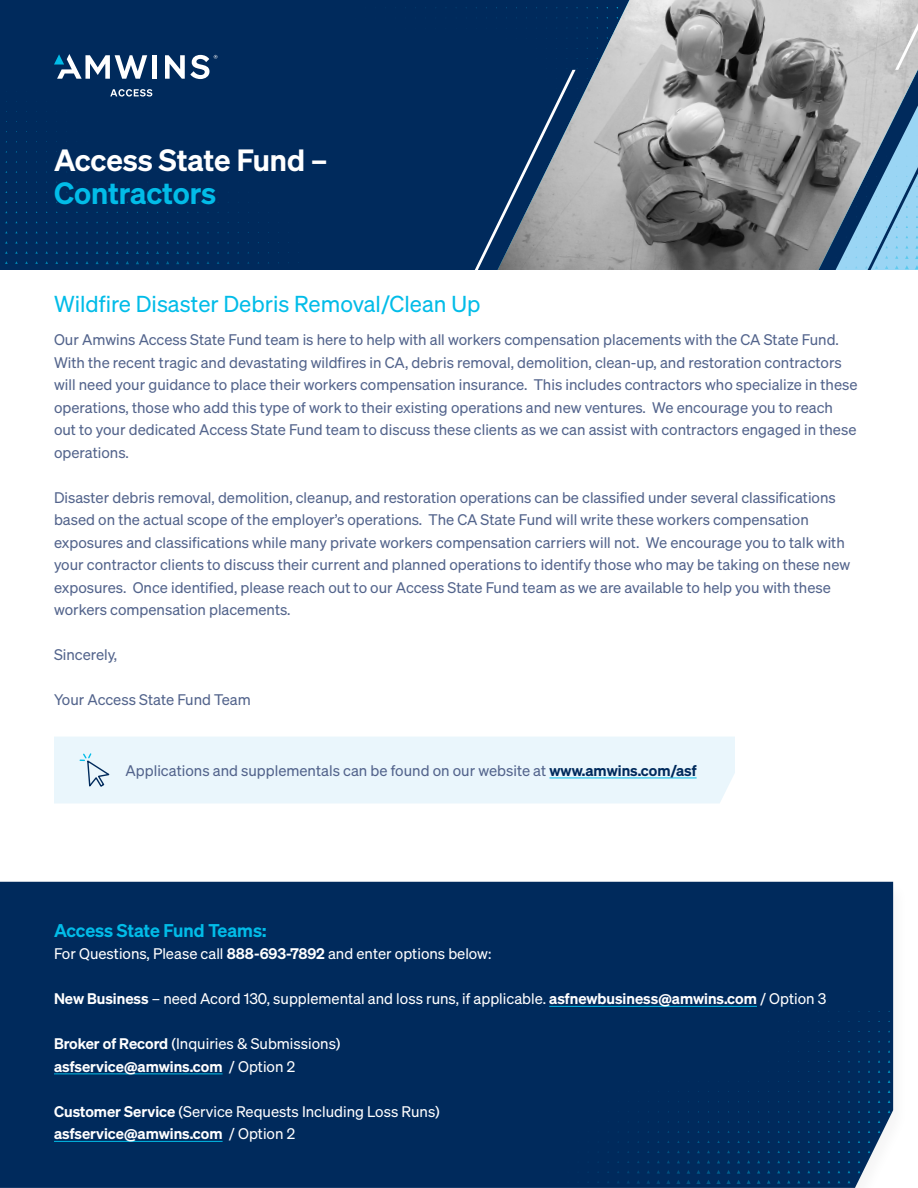
<style>
.page{position:relative;width:918px;height:1188px;background:#fff}
.page>*{position:absolute;margin:0;border:0;box-sizing:border-box;transform-origin:0 0}
.t1{font:600 30px "Sohne";color:#fff}
.t2{font:600 30px "Sohne";color:#02bce8}
.t3{font:22.5px "Sohne Buch";color:#02bce8}
.t4{font:600 18px "Sohne";color:#02bce8}
.t5{font:15px/22.5px "Sohne Buch";color:#53648c}
.t6{font:15px "Sohne Buch";color:#fff}
.t7{font:600 15px "Sohne";color:#fff}
.s1{font-family:"Sohne";font-weight:600;color:#002a5c}
.s2{font-family:"Sohne";font-weight:600}
.s3{font-family:"Sohne Buch";font-weight:400}
</style>
<div class="page">
<div style="left:54px;top:737px;width:681px;height:67px;background:#eaf6fc"></div>
<div style="left:0;top:0;width:918px;height:270px;background:#002a5c"></div>
<svg style="left:115px;top:55px;width:32px;height:24px"></svg>
<div style="left:152px;top:55px;width:5px;height:24px;background:#fff"></div>
<svg style="left:54px;top:54px;width:56px;height:25px"></svg>
<svg style="left:110px;top:89px;width:42px;height:8px"></svg>
<svg style="left:165px;top:55px;width:52px;height:24px"></svg>
<img style="left:506px;top:0;width:412px;height:270px">
<svg style="left:475px;top:68px;width:101px;height:202px"></svg>
<svg style="left:895px;top:23px;width:23px;height:47px"></svg>
<svg style="left:836px;top:105px;width:82px;height:165px"></svg>
<div style="left:0;top:879px;width:909px;height:309px;background:#231f20;opacity:.05"></div>
<div style="left:0;top:882px;width:893px;height:306px;background:#002a5c"></div>
<svg style="left:657px;top:1170px;width:3px;height:4px"></svg>
<svg style="left:667px;top:1170px;width:3px;height:4px"></svg>
<svg style="left:677px;top:1170px;width:3px;height:4px"></svg>
<svg style="left:687px;top:1170px;width:3px;height:4px"></svg>
<svg style="left:697px;top:1170px;width:3px;height:4px"></svg>
<svg style="left:707px;top:1170px;width:3px;height:4px"></svg>
<svg style="left:717px;top:1170px;width:3px;height:4px"></svg>
<svg style="left:727px;top:1170px;width:3px;height:4px"></svg>
<svg style="left:737px;top:1170px;width:3px;height:4px"></svg>
<svg style="left:747px;top:1170px;width:3px;height:4px"></svg>
<svg style="left:757px;top:1170px;width:3px;height:4px"></svg>
<svg style="left:627px;top:1180px;width:3px;height:4px"></svg>
<svg style="left:637px;top:1180px;width:3px;height:4px"></svg>
<svg style="left:646px;top:1180px;width:4px;height:4px"></svg>
<svg style="left:656px;top:1180px;width:4px;height:4px"></svg>
<svg style="left:666px;top:1180px;width:4px;height:4px"></svg>
<svg style="left:676px;top:1180px;width:4px;height:4px"></svg>
<svg style="left:686px;top:1180px;width:45px;height:4px"></svg>
<svg style="left:737px;top:1180px;width:4px;height:4px"></svg>
<svg style="left:747px;top:1180px;width:4px;height:4px"></svg>
<svg style="left:757px;top:1180px;width:4px;height:4px"></svg>
<svg style="left:767px;top:1180px;width:4px;height:4px"></svg>
<svg style="left:777px;top:1180px;width:3px;height:4px"></svg>
<svg style="left:787px;top:1180px;width:3px;height:4px"></svg>
<hr style="left:549px;top:1006px;width:208px;height:1px;background:#02bce8">
<hr style="left:54px;top:1074px;width:169px;height:1px;background:#02bce8">
<hr style="left:54px;top:1141px;width:169px;height:1px;background:#02bce8">
<hr style="left:549px;top:778px;width:148px;height:1px;background:#02bce8">
<svg style="left:80px;top:753px;width:29px;height:34px"></svg>
<h1 class="t1" style="left:54px;top:141px;width:275px">Access State Fund –</h1>
<h1 class="t2" style="left:54px;top:174px;width:164px">Contractors</h1>
<h2 class="t3" style="left:54px;top:290px;width:428px">Wildfire Disaster Debris Removal/Clean Up</h2>
<p class="t5" style="left:54px;top:328px;width:805px">Our Amwins Access State Fund team is here to help with all workers compensation placements with the CA State Fund.<br>With the recent tragic and devastating wildfires in CA, debris removal, demolition, clean-up, and restoration contractors will need your guidance to place their workers compensation insurance. This includes contractors who specialize in these operations, those who add this type of work to their existing operations and new ventures. We encourage you to reach out to your dedicated Access State Fund team to discuss these clients as we can assist with contractors engaged in these operations.</p>
<p class="t5" style="left:54px;top:486px;width:798px">Disaster debris removal, demolition, cleanup, and restoration operations can be classified under several classifications based on the actual scope of the employer’s operations. The CA State Fund will write these workers compensation exposures and classifications while many private workers compensation carriers will not. We encourage you to talk with your contractor clients to discuss their current and planned operations to identify those who may be taking on these new exposures. Once identified, please reach out to our Access State Fund team as we are available to help you with these workers compensation placements.</p>
<p class="t5" style="left:54px;top:643px;width:65px">Sincerely,</p>
<p class="t5" style="left:54px;top:688px;width:198px">Your Access State Fund Team</p>
<p class="t5" style="left:126px;top:759px;width:572px">Applications and supplementals can be found on our website at <span class="s1">www.amwins.com/asf</span></p>
<p class="t4" style="left:54px;top:919px;width:214px">Access State Fund Teams:</p>
<p class="t6" style="left:54px;top:945px;width:439px">For Questions, Please call <span class="s2">888-693-7892</span> and enter options below:</p>
<p class="t6" style="left:54px;top:990px;width:774px"><span class="s2">New Business</span> – need Acord 130, supplemental and loss runs, if applicable. <span class="s2">asfnewbusiness@amwins.com</span> / Option 3</p>
<p class="t6" style="left:54px;top:1035px;width:288px"><span class="s2">Broker of Record</span> (Inquiries &amp; Submissions)</p>
<p class="t7" style="left:54px;top:1057px;width:243px">asfservice@amwins.com <span class="s3">/ Option 2</span></p>
<p class="t6" style="left:54px;top:1103px;width:387px"><span class="s2">Customer Service</span> (Service Requests Including Loss Runs)</p>
<p class="t7" style="left:54px;top:1125px;width:243px">asfservice@amwins.com <span class="s3">/ Option 2</span></p>
</div>
